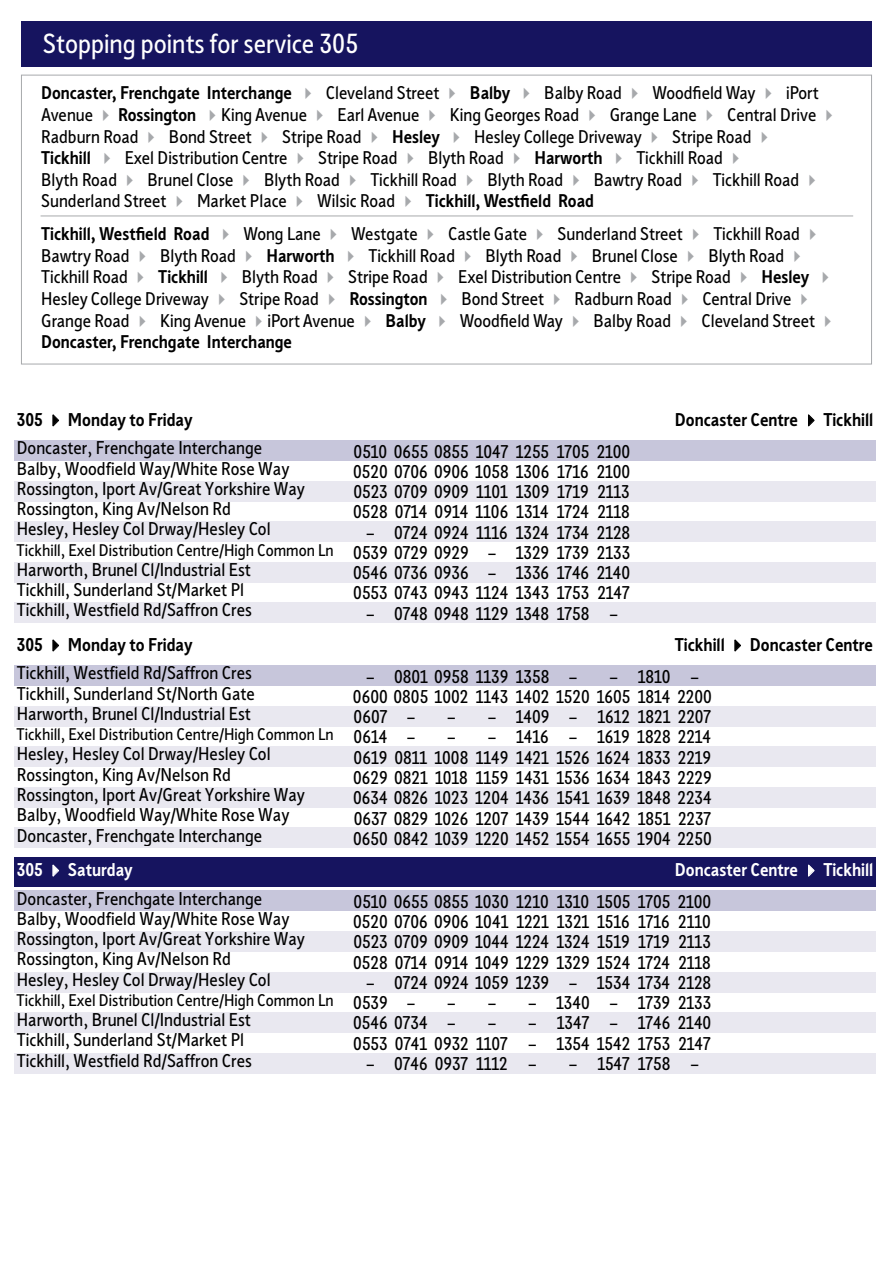
<style>
.page{position:relative;width:893px;height:1263px;background:#fff}
.page>*{position:absolute;margin:0;border:0;box-sizing:border-box;transform-origin:0 0}
.t1{font:27px "Sheffield Sans 2";color:#fff}
.t2{font:18.15px/28.3px "Sheffield Sans 2";color:#000}
.t3{font:700 18.15px "Sheffield Sans 2";color:#000}
.t4{font:700 18.15px "Sheffield Sans 2";color:#fff}
.t5{font:18px/21.6px "Sheffield Sans 2";color:#000}
.t6{font:16.5px "Sheffield Sans 2";color:#000}
.s1{font-weight:700}
.s2{color:#a7a9ac}
.s3{font-size:18.15px}
.s4{font-weight:700;color:#fff}
.s5{color:#fff}
</style>
<div class="page">
<svg style="left:21px;top:75px;width:851px;height:289px"></svg>
<div style="left:15px;top:441px;width:861px;height:20px;background:#c7c6db"></div>
<div style="left:15px;top:481px;width:861px;height:20px;background:#e9e8f0"></div>
<div style="left:15px;top:522px;width:861px;height:20px;background:#e9e8f0"></div>
<div style="left:15px;top:562px;width:861px;height:20px;background:#e9e8f0"></div>
<div style="left:15px;top:603px;width:861px;height:20px;background:#e9e8f0"></div>
<div style="left:15px;top:666px;width:861px;height:20px;background:#c7c6db"></div>
<div style="left:15px;top:706px;width:861px;height:20px;background:#e9e8f0"></div>
<div style="left:15px;top:747px;width:861px;height:20px;background:#e9e8f0"></div>
<div style="left:15px;top:787px;width:861px;height:21px;background:#e9e8f0"></div>
<div style="left:15px;top:828px;width:861px;height:20px;background:#e9e8f0"></div>
<div style="left:15px;top:857px;width:861px;height:29px;background:#16145f"></div>
<div style="left:15px;top:891px;width:861px;height:20px;background:#c7c6db"></div>
<div style="left:15px;top:931px;width:861px;height:21px;background:#e9e8f0"></div>
<div style="left:15px;top:972px;width:861px;height:20px;background:#e9e8f0"></div>
<div style="left:15px;top:1012px;width:861px;height:21px;background:#e9e8f0"></div>
<div style="left:15px;top:1053px;width:861px;height:20px;background:#e9e8f0"></div>
<div style="left:21px;top:21px;width:851px;height:46px;background:#16145f"></div>
<h1 class="t1" style="left:319px;top:23px;width:14px">2</h1>
<h1 class="t1" style="left:43px;top:26px;width:317px">Stopping points for service 305</h1>
<p class="t5" style="left:41px;top:82px;width:798px"><span class="s1">Doncaster, Frenchgate Interchange</span> <span class="s2">✔</span> Cleveland Street <span class="s2">✔</span> <span class="s1">Balby</span> <span class="s2">✔</span> Balby Road <span class="s2">✔</span> Woodfield Way <span class="s2">✔</span> iPort Avenue <span class="s2">✔</span> <span class="s1">Rossington</span> <span class="s2">✔</span>King Avenue <span class="s2">✔</span> Earl Avenue <span class="s2">✔</span> King Georges Road <span class="s2">✔</span> Grange Lane <span class="s2">✔</span> Central Drive <span class="s2">✔ </span>Radburn Road <span class="s2">✔</span> Bond Street <span class="s2">✔</span> Stripe Road <span class="s2">✔</span> <span class="s1">Hesley</span> <span class="s2">✔</span> Hesley College Driveway <span class="s2">✔</span> Stripe Road <span class="s2">✔<br></span><span class="s1">Tickhill</span> <span class="s2">✔</span> Exel Distribution Centre <span class="s2">✔</span> Stripe Road <span class="s2">✔</span> Blyth Road <span class="s2">✔</span> <span class="s1">Harworth</span> <span class="s2">✔</span> Tickhill Road <span class="s2">✔<br></span>Blyth Road <span class="s2">✔</span> Brunel Close <span class="s2">✔</span> Blyth Road <span class="s2">✔</span> Tickhill Road <span class="s2">✔</span> Blyth Road <span class="s2">✔</span> Bawtry Road <span class="s2">✔</span> Tickhill Road <span class="s2">✔ </span>Sunderland Street <span class="s2">✔</span> Market Place <span class="s2">✔</span> Wilsic Road <span class="s2">✔</span> <span class="s1">Tickhill, Westfield Road</span></p>
<p class="t5" style="left:41px;top:223px;width:797px"><span class="s1">Tickhill, Westfield Road</span> <span class="s2">✔</span> Wong Lane <span class="s2">✔</span> Westgate <span class="s2">✔</span> Castle Gate <span class="s2">✔</span> Sunderland Street <span class="s2">✔</span> Tickhill Road <span class="s2">✔ </span>Bawtry Road <span class="s2">✔</span> Blyth Road <span class="s2">✔</span> <span class="s1">Harworth</span> <span class="s2">✔</span> Tickhill Road <span class="s2">✔</span> Blyth Road <span class="s2">✔</span> Brunel Close <span class="s2">✔</span> Blyth Road <span class="s2">✔ </span>Tickhill Road <span class="s2">✔</span> <span class="s1">Tickhill</span> <span class="s2">✔</span> Blyth Road <span class="s2">✔</span> Stripe Road <span class="s2">✔</span> Exel Distribution Centre <span class="s2">✔</span> Stripe Road <span class="s2">✔</span> <span class="s1">Hesley</span> <span class="s2">✔ </span>Hesley College Driveway <span class="s2">✔</span> Stripe Road <span class="s2">✔</span> <span class="s1">Rossington</span> <span class="s2">✔</span> Bond Street <span class="s2">✔</span> Radburn Road <span class="s2">✔</span> Central Drive <span class="s2">✔ </span>Grange Road <span class="s2">✔</span> King Avenue <span class="s2">✔</span>iPort Avenue <span class="s2">✔</span> <span class="s1">Balby</span> <span class="s2">✔</span> Woodfield Way <span class="s2">✔</span> Balby Road <span class="s2">✔</span> Cleveland Street <span class="s2">✔ </span><span class="s1">Doncaster, Frenchgate Interchange</span></p>
<p class="t2" style="left:17px;top:405px;width:247px"><span class="s1">305</span> ✔ <span class="s1">Monday to Friday<br></span>Doncaster, Frenchgate Interchange</p>
<p class="t2" style="left:354px;top:437px;width:278px">0510 0655 0855 1047 1255 1705 2100</p>
<p class="t3" style="left:675px;top:407px;width:200px">Doncaster Centre ✔ Tickhill</p>
<p class="t2" style="left:17px;top:454px;width:274px">Balby, Woodfield Way/White Rose Way</p>
<p class="t2" style="left:353px;top:457px;width:279px">0520 0706 0906 1058 1306 1716 2100</p>
<p class="t2" style="left:17px;top:474px;width:290px">Rossington, Iport Av/Great Yorkshire Way</p>
<p class="t2" style="left:353px;top:477px;width:278px">0523 0709 0909 1101 1309 1719 2113</p>
<p class="t2" style="left:17px;top:494px;width:216px">Rossington, King Av/Nelson Rd</p>
<p class="t2" style="left:353px;top:497px;width:278px">0528 0714 0914 1106 1314 1724 2118</p>
<p class="t2" style="left:17px;top:514px;width:255px">Hesley, Hesley Col Drway/Hesley Col</p>
<p class="t2" style="left:367px;top:518px;width:265px">– 0724 0924 1116 1324 1734 2128</p>
<p class="t6" style="left:17px;top:539px;width:615px">Tickhill, Exel Distribution Centre/High Common Ln <span class="s3">0539 0729 0929 – 1329 1739 2133</span></p>
<p class="t2" style="left:17px;top:555px;width:236px">Harworth, Brunel Cl/Industrial Est</p>
<p class="t2" style="left:353px;top:558px;width:279px">0546 0736 0936 – 1336 1746 2140</p>
<p class="t2" style="left:17px;top:575px;width:229px">Tickhill, Sunderland St/Market Pl</p>
<p class="t2" style="left:353px;top:578px;width:278px">0553 0743 0943 1124 1343 1753 2147</p>
<p class="t2" style="left:17px;top:595px;width:237px">Tickhill, Westfield Rd/Saffron Cres</p>
<p class="t2" style="left:367px;top:599px;width:252px">– 0748 0948 1129 1348 1758 –</p>
<p class="t2" style="left:17px;top:630px;width:237px"><span class="s1">305</span> ✔ <span class="s1">Monday to Friday<br></span>Tickhill, Westfield Rd/Saffron Cres</p>
<p class="t3" style="left:675px;top:632px;width:200px">Tickhill ✔ Doncaster Centre</p>
<p class="t2" style="left:367px;top:662px;width:211px">– 0801 0958 1139 1358 –</p>
<p class="t2" style="left:610px;top:662px;width:90px">– 1810 –</p>
<p class="t2" style="left:17px;top:679px;width:240px">Tickhill, Sunderland St/North Gate</p>
<p class="t2" style="left:353px;top:682px;width:360px">0600 0805 1002 1143 1402 1520 1605 1814 2200</p>
<p class="t2" style="left:17px;top:699px;width:236px">Harworth, Brunel Cl/Industrial Est</p>
<p class="t2" style="left:354px;top:702px;width:63px">0607 –</p>
<p class="t2" style="left:448px;top:702px;width:265px">– – 1409 – 1612 1821 2207</p>
<p class="t6" style="left:17px;top:723px;width:400px">Tickhill, Exel Distribution Centre/High Common Ln <span class="s3">0614 –</span></p>
<p class="t2" style="left:448px;top:722px;width:265px">– – 1416 – 1619 1828 2214</p>
<p class="t2" style="left:17px;top:739px;width:255px">Hesley, Hesley Col Drway/Hesley Col</p>
<p class="t2" style="left:354px;top:743px;width:359px">0619 0811 1008 1149 1421 1526 1624 1833 2219</p>
<p class="t2" style="left:17px;top:760px;width:216px">Rossington, King Av/Nelson Rd</p>
<p class="t2" style="left:353px;top:763px;width:360px">0629 0821 1018 1159 1431 1536 1634 1843 2229</p>
<p class="t2" style="left:17px;top:780px;width:290px">Rossington, Iport Av/Great Yorkshire Way</p>
<p class="t2" style="left:353px;top:783px;width:360px">0634 0826 1023 1204 1436 1541 1639 1848 2234</p>
<p class="t2" style="left:17px;top:800px;width:274px">Balby, Woodfield Way/White Rose Way</p>
<p class="t2" style="left:354px;top:803px;width:359px">0637 0829 1026 1207 1439 1544 1642 1851 2237</p>
<p class="t2" style="left:17px;top:820px;width:247px">Doncaster, Frenchgate Interchange</p>
<p class="t2" style="left:353px;top:824px;width:360px">0650 0842 1039 1220 1452 1554 1655 1904 2250</p>
<p class="t2" style="left:17px;top:855px;width:247px"><span class="s4">305</span> <span class="s5">✔</span> <span class="s4">Saturday<br></span>Doncaster, Frenchgate Interchange</p>
<p class="t4" style="left:675px;top:858px;width:200px">Doncaster Centre ✔ Tickhill</p>
<p class="t2" style="left:354px;top:887px;width:359px">0510 0655 0855 1030 1210 1310 1505 1705 2100</p>
<p class="t2" style="left:17px;top:904px;width:274px">Balby, Woodfield Way/White Rose Way</p>
<p class="t2" style="left:353px;top:907px;width:359px">0520 0706 0906 1041 1221 1321 1516 1716 2110</p>
<p class="t2" style="left:17px;top:924px;width:290px">Rossington, Iport Av/Great Yorkshire Way</p>
<p class="t2" style="left:353px;top:927px;width:359px">0523 0709 0909 1044 1224 1324 1519 1719 2113</p>
<p class="t2" style="left:17px;top:944px;width:216px">Rossington, King Av/Nelson Rd</p>
<p class="t2" style="left:353px;top:948px;width:359px">0528 0714 0914 1049 1229 1329 1524 1724 2118</p>
<p class="t2" style="left:17px;top:965px;width:255px">Hesley, Hesley Col Drway/Hesley Col</p>
<p class="t2" style="left:367px;top:968px;width:346px">– 0724 0924 1059 1239 – 1534 1734 2128</p>
<p class="t6" style="left:17px;top:989px;width:400px">Tickhill, Exel Distribution Centre/High Common Ln <span class="s3">0539 –</span></p>
<p class="t2" style="left:448px;top:988px;width:49px">– –</p>
<p class="t2" style="left:529px;top:988px;width:184px">– 1340 – 1739 2133</p>
<p class="t2" style="left:17px;top:1005px;width:236px">Harworth, Brunel Cl/Industrial Est</p>
<p class="t2" style="left:353px;top:1008px;width:103px">0546 0734 –</p>
<p class="t2" style="left:488px;top:1008px;width:224px">– – 1347 – 1746 2140</p>
<p class="t2" style="left:17px;top:1025px;width:229px">Tickhill, Sunderland St/Market Pl</p>
<p class="t2" style="left:353px;top:1029px;width:359px">0553 0741 0932 1107 – 1354 1542 1753 2147</p>
<p class="t2" style="left:17px;top:1046px;width:237px">Tickhill, Westfield Rd/Saffron Cres</p>
<p class="t2" style="left:367px;top:1049px;width:171px">– 0746 0937 1112 –</p>
<p class="t2" style="left:569px;top:1049px;width:130px">– 1547 1758 –</p>
</div>
